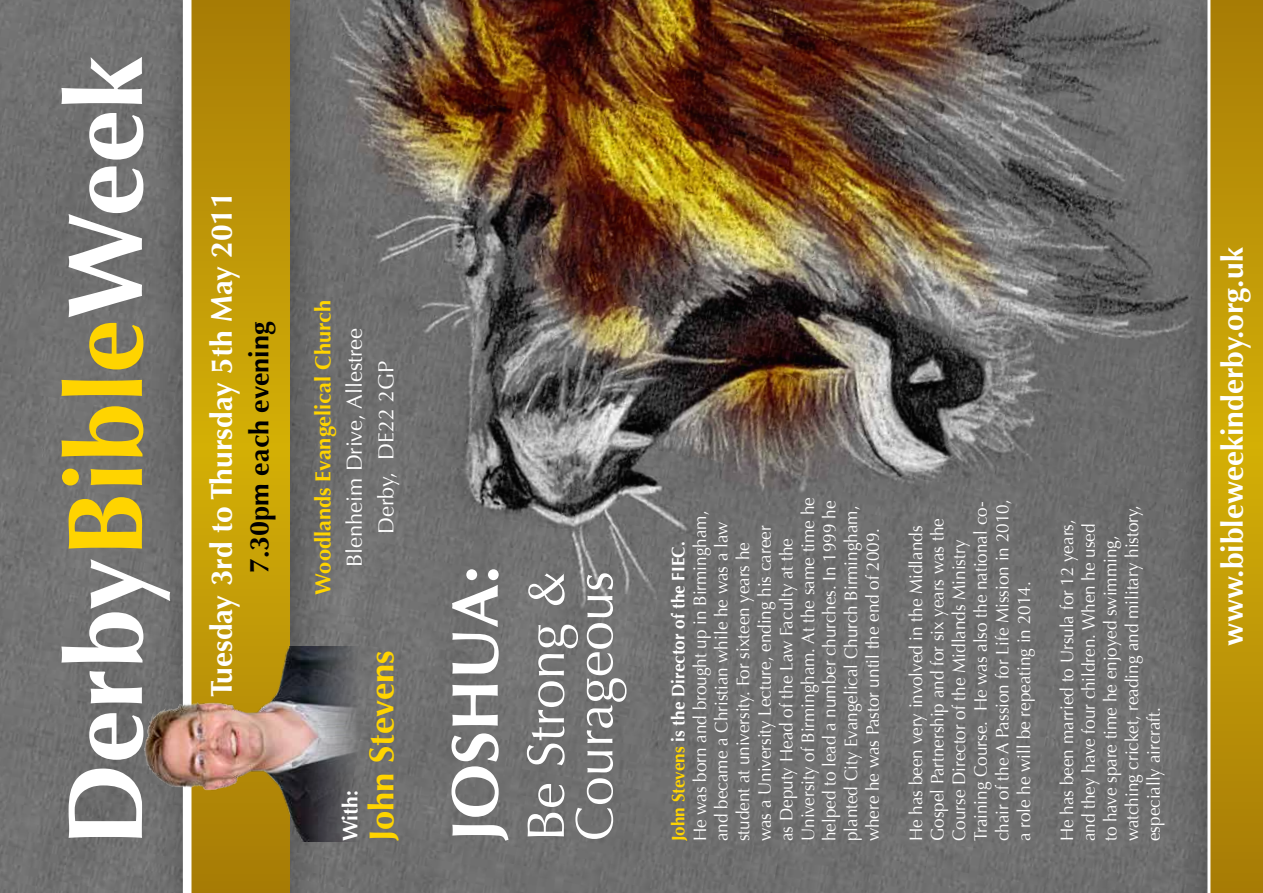
<style>
.page{position:relative;width:1263px;height:893px;background:#fff}
.page>*{position:absolute;margin:0;border:0;box-sizing:border-box;transform-origin:0 0}
.t1{font:700 106.95px "Optima";color:#fff}
.t2{font:700 66.15px "Optima";color:#fff}
.t3{font:52.95px/48.6px "Optima";color:#fff}
.t4{font:700 34.5px "Optima";color:#ffd400}
.t5{font:700 30px "Optima";color:#fff}
.t6{font:700 27px "Optima";color:#000}
.t7{font:21.75px/31.5px "Optima";color:#fff;text-align:center}
.t8{font:700 21.75px "Optima";color:#ffd400}
.t9{font:700 21px "Optima";color:#fff}
.t10{font:18px/21.6px "Optima";color:#fff;scale:.95 1}
.t11{font:700 18px "Optima";color:#fff;scale:.95 1}
.s1{color:#ffd400}
</style>
<div class="page">
<img style="left:0;top:0;width:1169px;height:893px">
<div style="left:147px;top:0;width:179px;height:893px;background:#000;opacity:.35"></div>
<svg style="left:191px;top:0;width:99px;height:893px"></svg>
<div style="left:183px;top:0;width:8px;height:893px;background:#fff"></div>
<div style="left:1169px;top:0;width:94px;height:893px;background:#000;opacity:.35"></div>
<svg style="left:1210px;top:0;width:53px;height:893px"></svg>
<hr style="left:1207px;top:0;width:3px;height:893px;background:#fff">
<img style="left:128px;top:646px;width:232px;height:195px">
<h1 class="t1" style="left:43px;top:846px;width:792px;rotate:-90deg">Derby<span class="s1">Bible</span>Week</h1>
<h3 class="t5" style="left:204px;top:697px;width:507px;rotate:-90deg">Tuesday 3rd to Thursday 5th May 2011</h3>
<h3 class="t6" style="left:244px;top:573px;width:253px;rotate:-90deg">7.30pm each evening</h3>
<p class="t8" style="left:310px;top:594px;width:296px;rotate:-90deg">Woodlands Evangelical Church</p>
<p class="t7" style="left:339px;top:567px;width:241px;rotate:-90deg">Blenheim Drive, Allestree<br>Derby, DE22 2GP</p>
<p class="t9" style="left:338px;top:841px;width:52px;rotate:-90deg">With:</p>
<h3 class="t4" style="left:362px;top:841px;width:192px;rotate:-90deg">John Stevens</h3>
<h2 class="t2" style="left:437px;top:841px;width:277px;rotate:-90deg">Joshua:</h2>
<h3 class="t3" style="left:522px;top:841px;width:272px;rotate:-90deg">Be Strong &amp;<br>Courageous</h3>
<p class="t10" style="left:689px;top:841px;width:363px;rotate:-90deg">He was born and brought up in Birmingham, and became a Christian while he was a law student at university. For sixteen years he<br>was a University Lecture, ending his career<br>as Deputy Head of the Law Faculty at the University of Birmingham. At the same time he helped to lead a number churches. In 1999 he planted City Evangelical Church Birmingham, where he was Pastor until the end of 2009.</p>
<p class="t10" style="left:905px;top:841px;width:361px;rotate:-90deg">He has been very involved in the Midlands Gospel Partnership and for six years was the Course Director of the Midlands Ministry Training Course. He was also the national co&shy;chair of the A Passion for Life Mission in 2010, a role he will be repeating in 2014.</p>
<p class="t10" style="left:1056px;top:841px;width:355px;rotate:-90deg">He has been married to Ursula for 12 years, and they have four children. When he used to have spare time he enjoyed swimming, watching cricket, reading and military history, especially aircraft.</p>
<p class="t11" style="left:668px;top:841px;width:317px;rotate:-90deg"><span class="s1">John Stevens</span> is the Director of the FIEC.</p>
<h3 class="t5" style="left:1215px;top:645px;width:399px;rotate:-90deg">www.bibleweekinderby.org.uk</h3>
</div>
